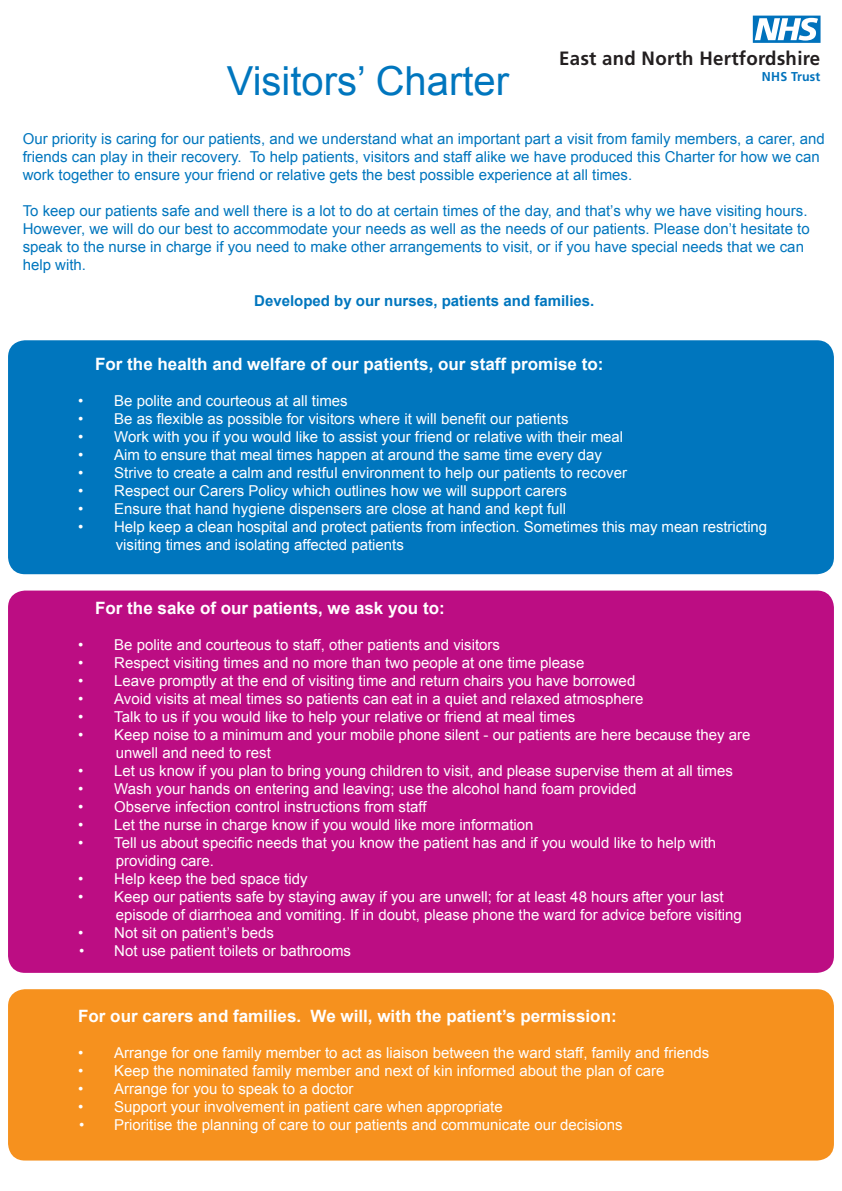
<style>
.page{position:relative;width:842px;height:1191px;background:#fff}
.page>*{position:absolute;margin:0;border:0;box-sizing:border-box;transform-origin:0 0}
.t1{font:40px "Arial";color:#0076be}
.t2{font:700 19.2px "Frutiger";color:#231f20}
.t3{font:700 17px "Arial";color:#fff}
.t4{font:15px/18px "Arial";color:#fff}
.t5{font:15px/18px "Arial";color:#0076be}
.t6{font:700 15px "Arial";color:#0076be}
.t7{font:700 12.8px "Frutiger";color:#0072bc}
</style>
<div class="page">
<svg style="left:753px;top:16px;width:67px;height:27px"></svg>
<div style="left:8px;top:340px;width:826px;height:234px;background:#0076be;border-radius:17px"></div>
<div style="left:8px;top:590px;width:826px;height:383px;background:#bc0d83;border-radius:17px"></div>
<div style="left:8px;top:989px;width:826px;height:171px;background:#f6911e;border-radius:17px"></div>
<p class="t2" style="left:559px;top:47px;width:263px">East and North Hertfordshire</p>
<p class="t7" style="left:762px;top:69px;width:60px">NHS Trust</p>
<p class="t1" style="left:227px;top:55px;width:284px">Visitors’ Charter</p>
<p class="t5" style="left:23px;top:130px;width:804px">Our priority is caring for our patients, and we understand what an important part a visit from family members, a carer, and friends can play in their recovery. To help patients, visitors and staff alike we have produced this Charter for how we can work together to ensure your friend or relative gets the best possible experience at all times.</p>
<p class="t5" style="left:23px;top:202px;width:789px">To keep our patients safe and well there is a lot to do at certain times of the day, and that’s why we have visiting hours.<br>However, we will do our best to accommodate your needs as well as the needs of our patients. Please don’t hesitate to speak to the nurse in charge if you need to make other arrangements to visit, or if you have special needs that we can help with.</p>
<p class="t6" style="left:254px;top:291px;width:342px">Developed by our nurses, patients and families.</p>
<p class="t3" style="left:95px;top:353px;width:510px">For the health and welfare of our patients, our staff promise to:</p>
<p class="t4" style="left:78px;top:392px;width:271px">• Be polite and courteous at all times</p>
<p class="t4" style="left:78px;top:410px;width:492px">• Be as flexible as possible for visitors where it will benefit our patients</p>
<p class="t4" style="left:78px;top:428px;width:547px">• Work with you if you would like to assist your friend or relative with their meal</p>
<p class="t4" style="left:78px;top:446px;width:525px">• Aim to ensure that meal times happen at around the same time every day</p>
<p class="t4" style="left:78px;top:464px;width:550px">• Strive to create a calm and restful environment to help our patients to recover</p>
<p class="t4" style="left:78px;top:482px;width:490px">• Respect our Carers Policy which outlines how we will support carers</p>
<p class="t4" style="left:78px;top:500px;width:489px">• Ensure that hand hygiene dispensers are close at hand and kept full</p>
<p class="t4" style="left:116px;top:518px;width:653px;text-indent:-38px">• Help keep a clean hospital and protect patients from infection. Sometimes this may mean restricting visiting times and isolating affected patients</p>
<p class="t3" style="left:95px;top:597px;width:351px">For the sake of our patients, we ask you to:</p>
<p class="t4" style="left:78px;top:636px;width:423px">• Be polite and courteous to staff, other patients and visitors</p>
<p class="t4" style="left:78px;top:654px;width:508px">• Respect visiting times and no more than two people at one time please</p>
<p class="t4" style="left:78px;top:672px;width:559px">• Leave promptly at the end of visiting time and return chairs you have borrowed</p>
<p class="t4" style="left:78px;top:690px;width:567px">• Avoid visits at meal times so patients can eat in a quiet and relaxed atmosphere</p>
<p class="t4" style="left:78px;top:708px;width:499px">• Talk to us if you would like to help your relative or friend at meal times</p>
<p class="t4" style="left:78px;top:726px;width:674px">• Keep noise to a minimum and your mobile phone silent - our patients are here because they are</p>
<p class="t4" style="left:116px;top:744px;width:157px">unwell and need to rest</p>
<p class="t4" style="left:78px;top:762px;width:656px">• Let us know if you plan to bring young children to visit, and please supervise them at all times</p>
<p class="t4" style="left:78px;top:780px;width:560px">• Wash your hands on entering and leaving; use the alcohol hand foam provided</p>
<p class="t4" style="left:78px;top:798px;width:350px">• Observe infection control instructions from staff</p>
<p class="t4" style="left:78px;top:816px;width:457px">• Let the nurse in charge know if you would like more information</p>
<p class="t4" style="left:78px;top:834px;width:639px">• Tell us about specific needs that you know the patient has and if you would like to help with</p>
<p class="t4" style="left:116px;top:852px;width:100px">providing care.</p>
<p class="t4" style="left:78px;top:870px;width:231px">• Help keep the bed space tidy</p>
<p class="t4" style="left:116px;top:888px;width:628px;text-indent:-38px">• Keep our patients safe by staying away if you are unwell; for at least 48 hours after your last episode of diarrhoea and vomiting. If in doubt, please phone the ward for advice before visiting</p>
<p class="t4" style="left:78px;top:924px;width:197px">• Not sit on patient’s beds</p>
<p class="t4" style="left:79px;top:942px;width:273px">• Not use patient toilets or bathrooms</p>
<p class="t3" style="left:78px;top:1004px;width:540px">For our carers and families. We will, with the patient’s permission:</p>
<p class="t4" style="left:78px;top:1044px;width:633px">• Arrange for one family member to act as liaison between the ward staff, family and friends</p>
<p class="t4" style="left:78px;top:1062px;width:588px">• Keep the nominated family member and next of kin informed about the plan of care</p>
<p class="t4" style="left:78px;top:1080px;width:277px">• Arrange for you to speak to a doctor</p>
<p class="t4" style="left:78px;top:1098px;width:426px">• Support your involvement in patient care when appropriate</p>
<p class="t4" style="left:79px;top:1116px;width:545px">• Prioritise the planning of care to our patients and communicate our decisions</p>
</div>
